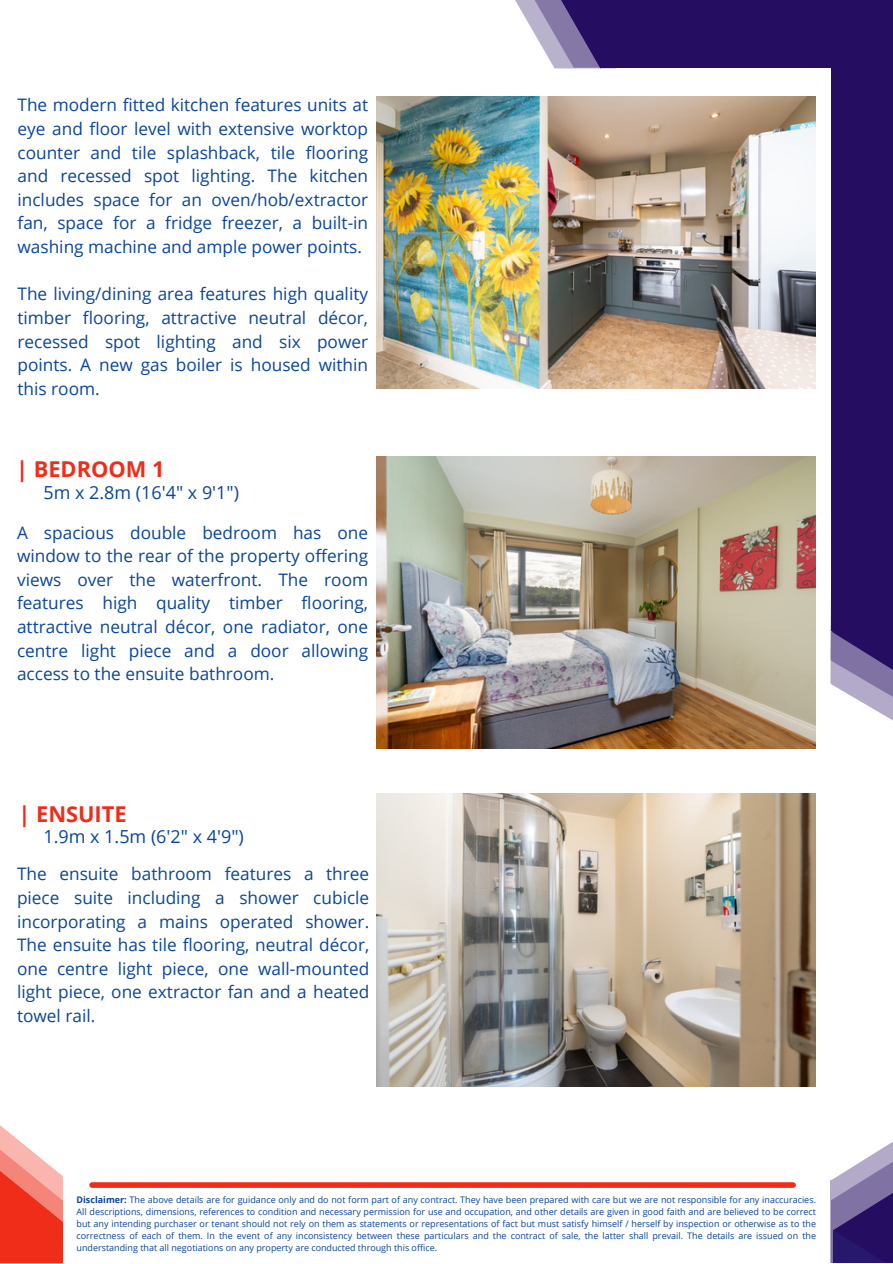
<style>
.page{position:relative;width:893px;height:1264px;background:#fff}
.page>*{position:absolute;margin:0;border:0;box-sizing:border-box;transform-origin:0 0}
.t1{font:700 21.9px "Open Sans";color:#ef2d19}
.t2{font:18px "Open Sans";color:#08459d}
.t3{font:17.25px/23.5px "Open Sans";color:#08459d;text-align:justify}
.t4{font:9px/12px "Open Sans";color:#08459d;text-align:justify}
.s1{font-weight:700}
</style>
<div class="page">
<div style="left:92px;top:1182px;width:701px;height:5px;background:#ef2d19"></div>
<svg style="left:0;top:1125px;width:63px;height:137px"></svg>
<img style="left:376px;top:456px;width:439px;height:292px">
<img style="left:376px;top:96px;width:439px;height:293px">
<img style="left:376px;top:793px;width:439px;height:293px">
<div style="left:830px;top:1199px;width:62px;height:63px;background:#28186c"></div>
<svg style="left:830px;top:1142px;width:62px;height:110px"></svg>
<svg style="left:515px;top:0;width:13px;height:22px"></svg>
<svg style="left:528px;top:0;width:27px;height:68px;fill:#b9b2cd"></svg>
<div style="left:601px;top:0;width:291px;height:68px;background:#250e62"></div>
<svg style="left:830px;top:599px;width:62px;height:121px"></svg>
<div style="left:831px;top:0;width:61px;height:630px;background:#250e62"></div>
<svg style="left:831px;top:630px;width:61px;height:61px;background:#6d5d96"></svg>
<svg style="left:555px;top:0;width:46px;height:68px;background:#5f4e8c"></svg>
<p class="t3" style="left:18px;top:93px;width:352px">The modern fitted kitchen features units at eye and floor level with extensive worktop counter and tile splashback, tile flooring and recessed spot lighting. The kitchen includes space for an oven/hob/extractor fan, space for a fridge freezer, a built-in washing machine and ample power points.</p>
<p class="t3" style="left:18px;top:282px;width:352px">The living/dining area features high quality timber flooring, attractive neutral décor, recessed spot lighting and six power points. A new gas boiler is housed within this room.</p>
<p class="t1" style="left:16px;top:454px;width:150px">| BEDROOM 1</p>
<p class="t2" style="left:43px;top:480px;width:197px">5m x 2.8m (16'4" x 9'1")</p>
<p class="t3" style="left:17px;top:520px;width:352px">A spacious double bedroom has one window to the rear of the property offering views over the waterfront. The room features high quality timber flooring, attractive neutral décor, one radiator, one centre light piece and a door allowing access to the ensuite bathroom.</p>
<p class="t1" style="left:18px;top:798px;width:110px">| ENSUITE</p>
<p class="t2" style="left:43px;top:824px;width:202px">1.9m x 1.5m (6'2" x 4'9")</p>
<p class="t3" style="left:17px;top:861px;width:354px">The ensuite bathroom features a three piece suite including a shower cubicle incorporating a mains operated shower.<br>The ensuite has tile flooring, neutral décor, one centre light piece, one wall-mounted light piece, one extractor fan and a heated towel rail.</p>
<p class="t4" style="left:77px;top:1193px;width:741px"><span class="s1">Disclaimer:</span> The above details are for guidance only and do not form part of any contract. They have been prepared with care but we are not responsible for any inaccuracies.<br>All descriptions, dimensions, references to condition and necessary permission for use and occupation, and other details are given in good faith and are believed to be correct but any intending purchaser or tenant should not rely on them as statements or representations of fact but must satisfy himself / herself by inspection or otherwise as to the correctness of each of them. In the event of any inconsistency between these particulars and the contract of sale, the latter shall prevail. The details are issued on the understanding that all negotiations on any property are conducted through this office.</p>
</div>
